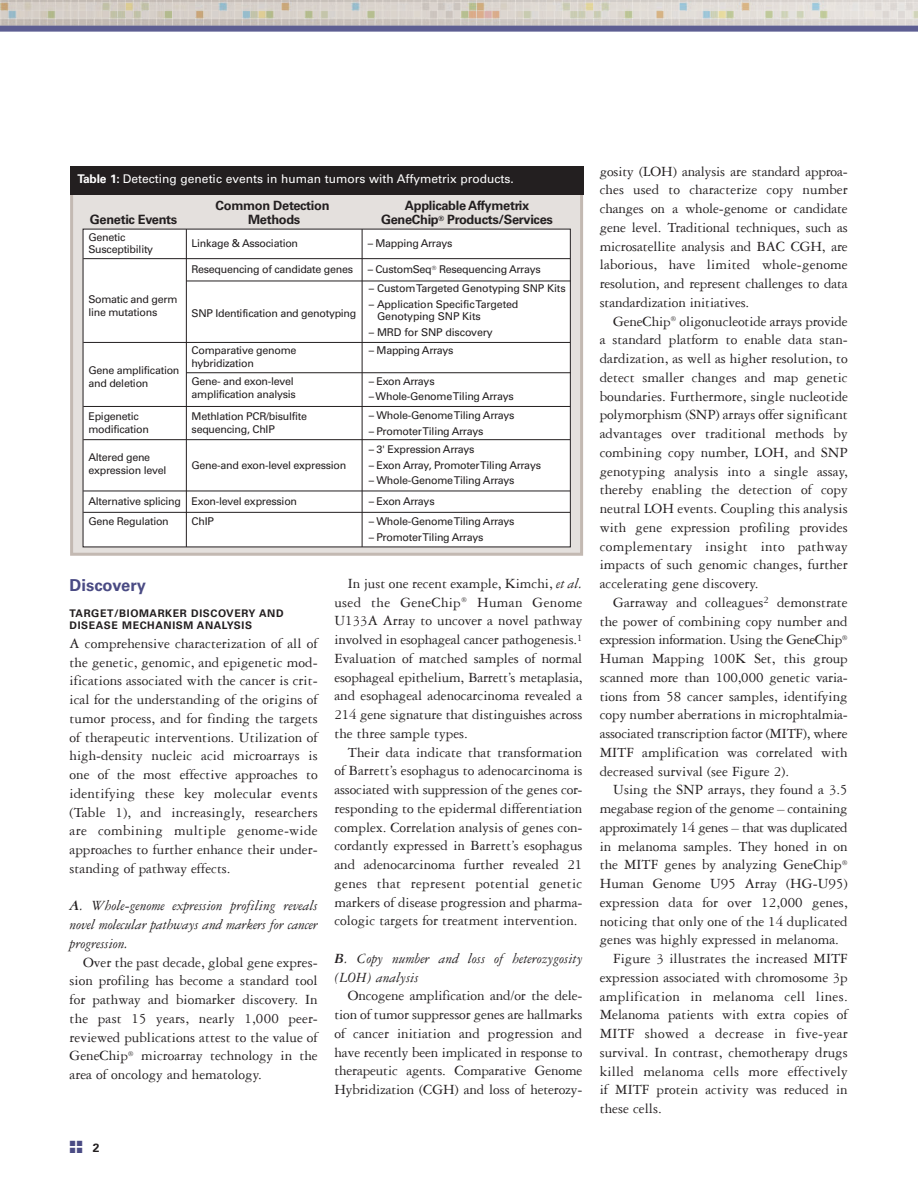
<style>
.page{position:relative;width:918px;height:1188px;background:#fff}
.page>*{position:absolute;margin:0;border:0;box-sizing:border-box;transform-origin:0 0}
.t1{font:700 16.5px "Univers";color:#4a4b84}
.t2{font:15px/18.8px "Garamond Three";color:#231f20;text-align:justify}
.t3{font:italic 15px/18.8px "Garamond Three";color:#231f20;text-align:justify}
.t4{font:15px "Garamond Three";letter-spacing:.02em;color:#231f20}
.t5{font:15px "Garamond Three";letter-spacing:-.025em;color:#231f20}
.t6{font:700 12.9px/14.2px "Univers";letter-spacing:-.025em;color:#231f20;text-align:center}
.t7{font:12px "Univers";color:#fff}
.t8{font:700 12px "Univers";color:#231f20}
.t9{font:10.65px/12.8px "Univers";letter-spacing:-.025em;color:#231f20}
.t10{font:700 10.5px/12px "Univers";letter-spacing:.055em;color:#231f20}
.s1{font-weight:700}
.s2{font-style:italic}
.s3{color:#4a4b84}
</style>
<div class="page">
<img style="left:0;top:0;width:918px;height:26px">
<div style="left:0;top:26px;width:918px;height:6px;background:#5d5e92"></div>
<div style="left:72px;top:189px;width:510px;height:365px;background:#e4e0dd"></div>
<div style="left:83px;top:229px;width:487px;height:318px;background:#fff"></div>
<hr style="left:186px;top:281px;width:385px;height:1px;background:#231f20">
<hr style="left:186px;top:372px;width:385px;height:1px;background:#231f20">
<hr style="left:83px;top:342px;width:487px;height:1px;background:#231f20">
<hr style="left:83px;top:258px;width:487px;height:1px;background:#231f20">
<hr style="left:83px;top:406px;width:487px;height:1px;background:#231f20">
<hr style="left:83px;top:439px;width:487px;height:1px;background:#231f20">
<hr style="left:83px;top:491px;width:487px;height:1px;background:#231f20">
<hr style="left:83px;top:512px;width:487px;height:1px;background:#231f20">
<hr style="left:186px;top:229px;width:1px;height:318px;background:#231f20">
<hr style="left:362px;top:229px;width:1px;height:318px;background:#231f20">
<div style="left:70px;top:188px;width:513px;height:368px;border:3px solid #c3b9b2"></div>
<div style="left:70px;top:166px;width:513px;height:28px;background:#231f20"></div>
<p class="t7" style="left:78px;top:174px;width:438px"><span class="s1">Table 1:</span> Detecting genetic events in human tumors with Affymetrix products.</p>
<p class="t6" style="left:90px;top:213px;width:89px">Genetic Events</p>
<p class="t6" style="left:216px;top:199px;width:115px">Common Detection<br>Methods</p>
<p class="t6" style="left:381px;top:199px;width:173px">Applicable Affymetrix<br>GeneChip<sup>®</sup> Products/Services</p>
<p class="t9" style="left:88px;top:231px;width:66px">Genetic<br>Susceptibility</p>
<p class="t9" style="left:192px;top:238px;width:108px">Linkage &amp; Association</p>
<p class="t9" style="left:368px;top:238px;width:86px">– Mapping Arrays</p>
<p class="t9" style="left:88px;top:294px;width:91px">Somatic and germ line mutations</p>
<p class="t9" style="left:88px;top:365px;width:93px">Gene amplification and deletion</p>
<p class="t9" style="left:192px;top:264px;width:163px">Resequencing of candidate genes</p>
<p class="t9" style="left:368px;top:264px;width:174px">– CustomSeq<sup>®</sup> Resequencing Arrays</p>
<p class="t9" style="left:192px;top:308px;width:166px">SNP Identification and genotyping</p>
<p class="t9" style="left:369px;top:283px;width:198px">– Custom Targeted Genotyping SNP Kits</p>
<p class="t9" style="left:377px;top:298px;width:143px;text-indent:-8px">– Application Specific Targeted<br>Genotyping SNP Kits</p>
<p class="t9" style="left:369px;top:327px;width:125px">– MRD for SNP discovery</p>
<p class="t9" style="left:192px;top:345px;width:106px">Comparative genome hybridization</p>
<p class="t9" style="left:369px;top:345px;width:86px">– Mapping Arrays</p>
<p class="t9" style="left:192px;top:376px;width:106px">Gene- and exon-level amplification analysis</p>
<p class="t9" style="left:369px;top:376px;width:67px">– Exon Arrays</p>
<p class="t9" style="left:369px;top:391px;width:146px">– Whole-Genome Tiling Arrays</p>
<p class="t9" style="left:88px;top:411px;width:62px">Epigenetic modification</p>
<p class="t9" style="left:192px;top:411px;width:117px">Methlation PCR/bisulfite sequencing, ChIP</p>
<p class="t9" style="left:369px;top:410px;width:147px">– Whole-Genome Tiling Arrays</p>
<p class="t9" style="left:369px;top:425px;width:116px">– Promoter Tiling Arrays</p>
<p class="t9" style="left:88px;top:452px;width:79px">Altered gene expression level</p>
<p class="t9" style="left:192px;top:460px;width:156px">Gene-and exon-level expression</p>
<p class="t9" style="left:369px;top:444px;width:107px">– 3' Expression Arrays</p>
<p class="t9" style="left:369px;top:459px;width:174px">– Exon Array, Promoter Tiling Arrays</p>
<p class="t9" style="left:369px;top:475px;width:147px">– Whole-Genome Tiling Arrays</p>
<p class="t9" style="left:88px;top:496px;width:210px">Alternative splicing Exon-level expression</p>
<p class="t9" style="left:369px;top:496px;width:67px">– Exon Arrays</p>
<p class="t9" style="left:88px;top:516px;width:82px">Gene Regulation</p>
<p class="t9" style="left:192px;top:516px;width:24px">ChIP</p>
<p class="t9" style="left:369px;top:516px;width:147px">– Whole-Genome Tiling Arrays</p>
<p class="t9" style="left:369px;top:532px;width:116px">– Promoter Tiling Arrays</p>
<p class="t1" style="left:70px;top:579px;width:78px">Discovery</p>
<p class="t10" style="left:70px;top:608px;width:215px">TARGET/BIOMARKER DISCOVERY AND<br>DISEASE MECHANISM ANALYSIS</p>
<p class="t2" style="left:70px;top:634px;width:250px">A comprehensive characterization of all of the genetic, genomic, and epigenetic mod&shy;ifications associated with the cancer is crit&shy;ical for the understanding of the origins of tumor process, and for finding the targets of therapeutic interventions. Utilization of high-density nucleic acid microarrays is one of the most effective approaches to identifying these key molecular events (Table 1), and increasingly, researchers are combining multiple genome-wide approaches to further enhance their under&shy;standing of pathway effects.</p>
<p class="t3" style="left:70px;top:897px;width:250px"><span class="s1">A</span>. Whole-genome expression profiling reveals novel molecular pathways and markers for cancer progression.</p>
<p class="t2" style="left:70px;top:953px;width:250px;text-indent:14px">Over the past decade, global gene expres&shy;sion profiling has become a standard tool for pathway and biomarker discovery. In the past 15 years, nearly 1,000 peer&shy;reviewed publications attest to the value of GeneChip<sup>®</sup> microarray technology in the area of oncology and hematology.</p>
<p class="t2" style="left:334px;top:574px;width:250px;text-indent:14px">In just one recent example, Kimchi, <span class="s2">et al. </span>used the GeneChip<sup>®</sup> Human Genome U133A Array to uncover a novel pathway involved in esophageal cancer pathogenesis.<sup>1<br></sup>Evaluation of matched samples of normal esophageal epithelium, Barrett’s metaplasia, and esophageal adenocarcinoma revealed a 214 gene signature that distinguishes across the three sample types.</p>
<p class="t2" style="left:334px;top:743px;width:250px;text-indent:14px">Their data indicate that transformation of Barrett’s esophagus to adenocarcinoma is associated with suppression of the genes cor&shy;responding to the epidermal differentiation complex. Correlation analysis of genes con&shy;cordantly expressed in Barrett’s esophagus and adenocarcinoma further revealed 21 genes that represent potential genetic markers of disease progression and pharma&shy;cologic targets for treatment intervention.</p>
<p class="t3" style="left:334px;top:949px;width:250px"><span class="s1">B</span>. Copy number and loss of heterozygosity (LOH) analysis</p>
<p class="t2" style="left:334px;top:987px;width:250px;text-indent:14px">Oncogene amplification and/or the dele&shy;tion of tumor suppressor genes are hallmarks of cancer initiation and progression and have recently been implicated in response to therapeutic agents. Comparative Genome Hybridization (CGH) and loss of heterozy-</p>
<p class="t8" style="left:70px;top:1144px;width:31px"><span class="s3">■■</span> 2</p>
<p class="t2" style="left:600px;top:162px;width:250px">gosity (LOH) analysis are standard approa&shy;ches used to characterize copy number changes on a whole-genome or candidate gene level. Traditional techniques, such as microsatellite analysis and BAC CGH, are laborious, have limited whole-genome resolution, and represent challenges to data standardization initiatives.</p>
<p class="t2" style="left:600px;top:312px;width:250px;text-indent:14px">GeneChip<sup>®</sup> oligonucleotide arrays provide a standard platform to enable data stan&shy;dardization, as well as higher resolution, to detect smaller changes and map genetic boundaries. Furthermore, single nucleotide polymorphism (SNP) arrays offer significant advantages over traditional methods by combining copy number, LOH, and SNP genotyping analysis into a single assay, thereby enabling the detection of copy neutral LOH events. Coupling this analysis with gene expression profiling provides complementary insight into pathway impacts of such genomic changes, further accelerating gene discovery.</p>
<p class="t2" style="left:600px;top:593px;width:250px;text-indent:14px">Garraway and colleagues<sup>2</sup> demonstrate the power of combining copy number and expression information. Using the GeneChip<sup>® </sup>Human Mapping 100K Set, this group scanned more than 100,000 genetic varia&shy;tions from 58 cancer samples, identifying copy number aberrations in microphtalmia&shy;associated transcription factor (MITF), where MITF amplification was correlated with decreased survival (see Figure 2).</p>
<p class="t2" style="left:613px;top:781px;width:236px">Using the SNP arrays, they found a 3.5</p>
<p class="t2" style="left:600px;top:799px;width:250px">megabase region of the genome – containing</p>
<p class="t5" style="left:600px;top:819px;width:250px">approximately 14 genes – that was duplicated</p>
<p class="t2" style="left:600px;top:837px;width:250px">in melanoma samples. They honed in on</p>
<p class="t2" style="left:600px;top:856px;width:250px">the MITF genes by analyzing GeneChip<sup>®</sup></p>
<p class="t2" style="left:600px;top:874px;width:250px">Human Genome U95 Array (HG-U95)</p>
<p class="t2" style="left:600px;top:893px;width:250px">expression data for over 12,000 genes,</p>
<p class="t2" style="left:600px;top:912px;width:250px">noticing that only one of the 14 duplicated</p>
<p class="t2" style="left:600px;top:931px;width:241px">genes was highly expressed in melanoma.</p>
<p class="t2" style="left:613px;top:949px;width:236px">Figure 3 illustrates the increased MITF</p>
<p class="t2" style="left:600px;top:968px;width:250px">expression associated with chromosome 3p</p>
<p class="t4" style="left:600px;top:988px;width:250px">amplification in melanoma cell lines.</p>
<p class="t2" style="left:600px;top:1006px;width:250px">Melanoma patients with extra copies of</p>
<p class="t4" style="left:600px;top:1025px;width:250px">MITF showed a decrease in five-year</p>
<p class="t2" style="left:600px;top:1043px;width:250px">survival. In contrast, chemotherapy drugs</p>
<p class="t2" style="left:600px;top:1062px;width:250px">killed melanoma cells more effectively</p>
<p class="t2" style="left:600px;top:1081px;width:250px">if MITF protein activity was reduced in</p>
<p class="t2" style="left:600px;top:1099px;width:64px">these cells.</p>
</div>
